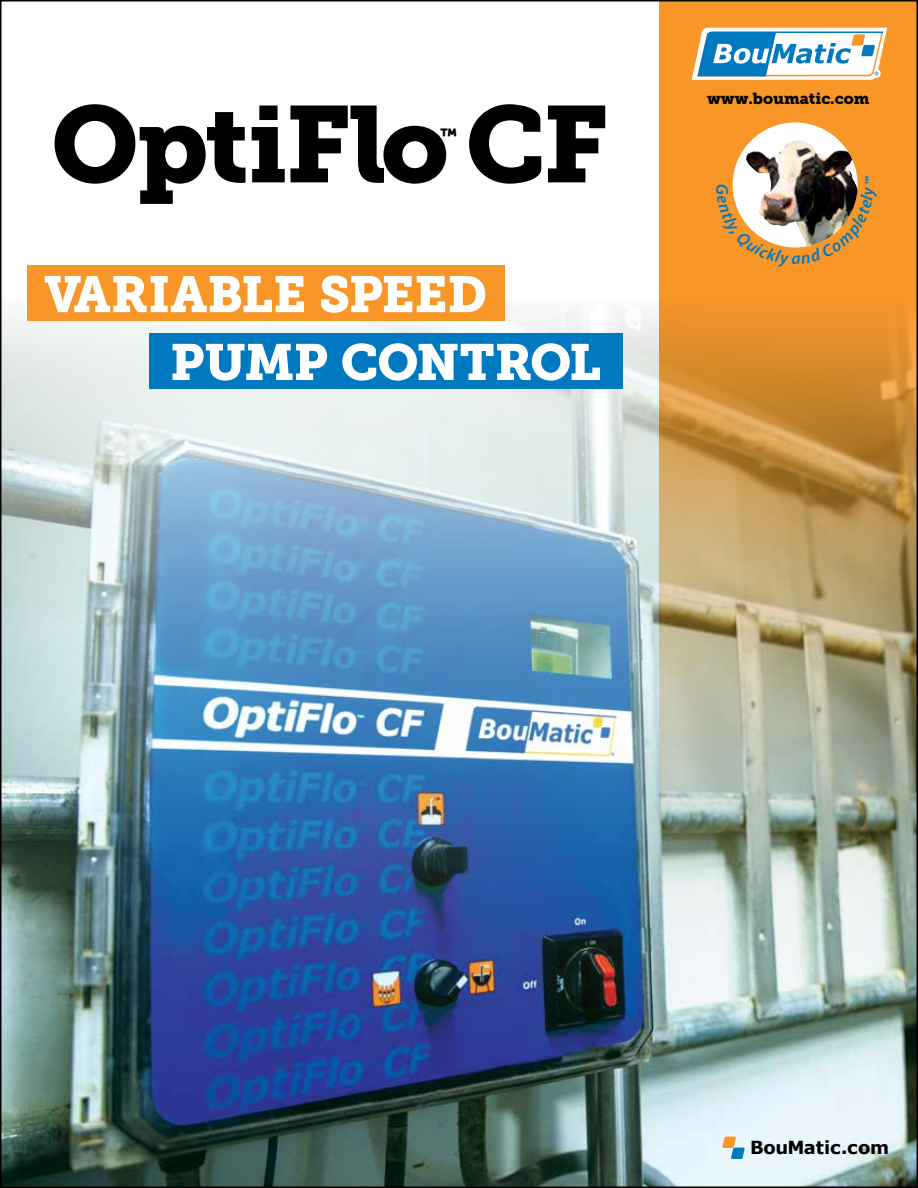
<style>
.page{position:relative;width:918px;height:1188px;background:#fff}
.page>*{position:absolute;margin:0;border:0;box-sizing:border-box;transform-origin:0 0}
.t1{font:107.55px "Museo Slab 900";letter-spacing:-.025em;color:#000}
.t2{font:50.55px/67.8px "Museo Slab 900";letter-spacing:-.015em;color:#fff}
.t3{font:700 18px "Verdana";letter-spacing:-.01em;color:#000}
.t4{font:17.55px "Museo Slab 900";color:#000}
.t5{font:15.9px "Museo Slab 900";color:#000}
</style>
<div class="page">
<div style="left:659px;top:0;width:259px;height:1188px;background:#f89728"></div>
<img style="left:3px;top:300px;width:912px;height:885px">
<div style="left:27px;top:266px;width:477px;height:55px;background:#f89728"></div>
<div style="left:149px;top:334px;width:473px;height:55px;background:#0079c1"></div>
<svg style="left:721px;top:1136px;width:25px;height:24px"></svg>
<svg style="left:733px;top:122px;width:125px;height:125px;background:#bdb5af"></svg>
<img style="left:745px;top:141px;width:48px;height:36px">
<svg style="left:692px;top:28px;width:195px;height:52px;background:#a4c5d4"></svg>
<img style="left:732px;top:177px;width:126px;height:71px">
<h1 class="t1" style="left:51px;top:82px;width:558px">OptiFlo CF</h1>
<p class="t4" style="left:440px;top:125px;width:19px">™</p>
<p class="t2" style="left:170px;top:261px;width:432px;text-indent:-126px">VARIABLE SPEED<br>PUMP CONTROL</p>
<p class="t5" style="left:707px;top:90px;width:164px">www.boumatic.com</p>
<p class="t3" style="left:750px;top:1134px;width:141px">BouMatic.com</p>
</div>
